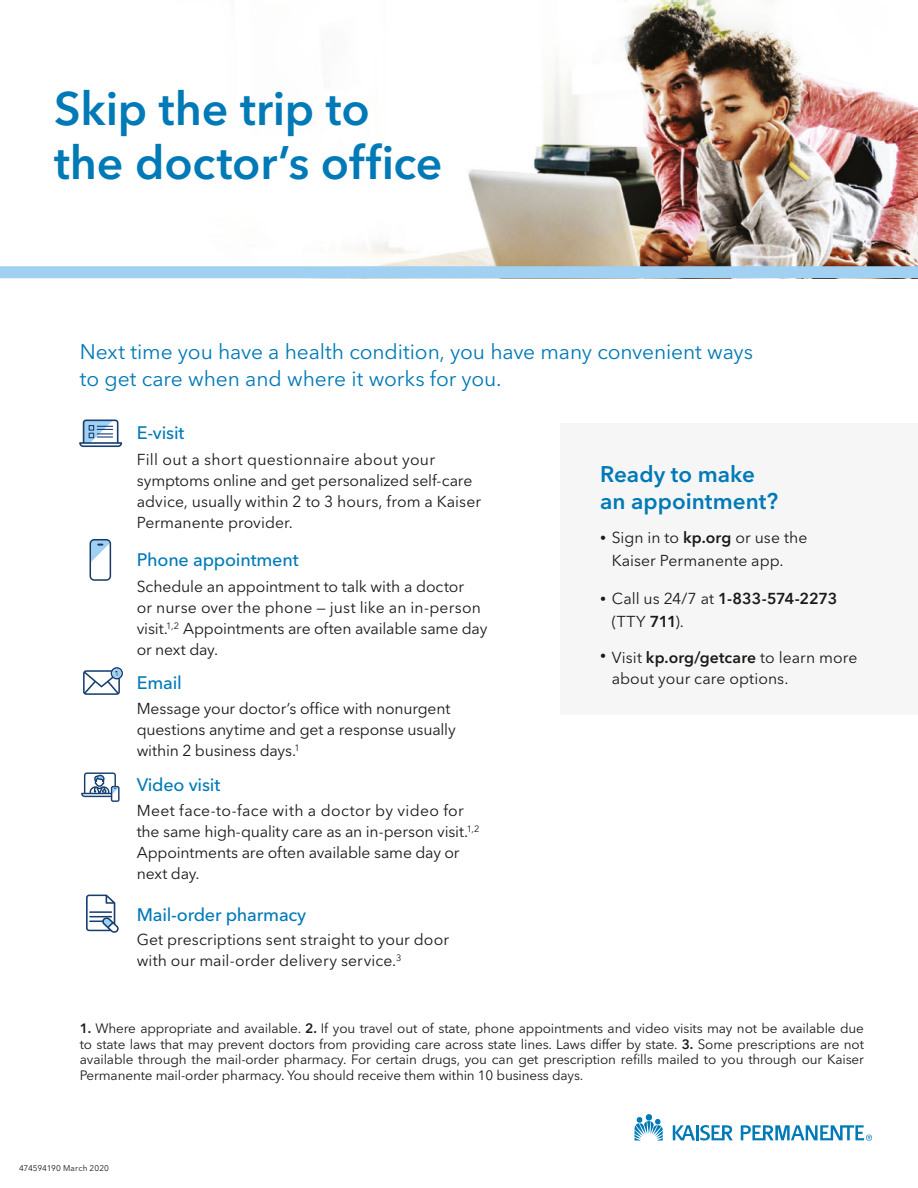
<style>
.page{position:relative;width:918px;height:1188px;background:#fff}
.page>*{position:absolute;margin:0;border:0;box-sizing:border-box;transform-origin:0 0}
.Intro{font:600 46.5px/54px "Avenir Next LT Pro";letter-spacing:-.005em;color:#007ab7}
.No_Spacing{font:600 22.5px/27px "Avenir Next LT Pro";color:#007ab7}
.No_Spacing-2{font:21px/27px "Avenir Next LT Pro";letter-spacing:-.005em;color:#007ab7}
.Body_Text{font:500 18px "Avenir Next LT Pro";letter-spacing:-.01em;color:#007ab7}
.Subhead{font:500 18px "Avenir Next LT Pro";letter-spacing:-.01em;color:#007ab7}
.Body_Text-2{font:15.75px/21px "Avenir Next LT Pro";letter-spacing:-.005em;color:#1a1a18}
.Subhead-2{font:15.75px/21px "Avenir Next LT Pro";color:#1a1a18}
.No_Spacing-3{font:15.75px/22.5px "Avenir Next LT Pro";color:#1a1a18}
.No_Spacing-4{font:13.5px/15.8px "Avenir Next LT Pro";letter-spacing:-.01em;color:#1a1a18;text-align:justify}
.No_Spacing-5{font:12px "Avenir Next LT Pro";color:#1a1a18}
.t1{font:8.25px "Avenir Next LT Pro";letter-spacing:.01em;color:#1a1a18}
.s1{font-weight:600}
</style>
<div class="page">
<img style="left:359px;top:0;width:559px;height:266px">
<div style="left:561px;top:424px;width:357px;height:291px;background:#f6f6f6"></div>
<div style="left:0;top:266px;width:918px;height:12px;background:#a1d1f2"></div>
<svg style="left:634px;top:1116px;width:29px;height:25px"></svg>
<div style="left:646px;top:1114px;width:6px;height:7px;background:#007ab7;border-radius:50%"></div>
<svg style="left:673px;top:1125px;width:60px;height:16px"></svg>
<svg style="left:741px;top:1125px;width:131px;height:16px"></svg>
<svg style="left:81px;top:772px;width:39px;height:30px"></svg>
<svg style="left:83px;top:667px;width:40px;height:28px"></svg>
<svg style="left:79px;top:420px;width:43px;height:27px"></svg>
<svg style="left:86px;top:895px;width:33px;height:38px"></svg>
<svg style="left:90px;top:539px;width:21px;height:42px"></svg>
<p class="Intro" style="left:54px;top:82px;width:390px">Skip the trip to the doctor’s office</p>
<p class="No_Spacing-2" style="left:80px;top:339px;width:675px">Next time you have a health condition, you have many convenient ways to get care when and where it works for you.</p>
<p class="Subhead" style="left:137px;top:422px;width:49px">E-visit</p>
<p class="Subhead-2" style="left:137px;top:449px;width:346px">Fill out a short questionnaire about your symptoms online and get personalized self-care advice, usually within 2 to 3 hours, from a Kaiser Permanente provider.</p>
<p class="Body_Text" style="left:137px;top:549px;width:163px">Phone appointment</p>
<p class="Body_Text-2" style="left:137px;top:576px;width:352px">Schedule an appointment to talk with a doctor<br>or nurse over the phone — just like an in-person visit.<sup>1,2</sup> Appointments are often available same day or next day.</p>
<p class="Subhead" style="left:137px;top:672px;width:47px">Email</p>
<p class="Body_Text-2" style="left:137px;top:698px;width:321px">Message your doctor’s office with nonurgent questions anytime and get a response usually within 2 business days.<sup>1</sup></p>
<p class="Subhead" style="left:137px;top:774px;width:85px">Video visit</p>
<p class="Body_Text-2" style="left:137px;top:800px;width:344px">Meet face-to-face with a doctor by video for the same high-quality care as an in-person visit.<sup>1,2<br></sup>Appointments are often available same day or next day.</p>
<p class="Body_Text" style="left:137px;top:904px;width:171px">Mail-order pharmacy</p>
<p class="Body_Text-2" style="left:137px;top:929px;width:314px">Get prescriptions sent straight to your door with our mail-order delivery service.<sup>3</sup></p>
<p class="No_Spacing" style="left:600px;top:461px;width:179px">Ready to make an appointment?</p>
<p class="No_Spacing-3" style="left:612px;top:527px;width:197px">Sign in to <span class="s1">kp.org</span> or use the<br>Kaiser Permanente app.</p>
<p class="No_Spacing-3" style="left:612px;top:587px;width:227px">Call us 24/7 at <span class="s1">1-833-574-2273 </span>(TTY <span class="s1">711</span>).</p>
<p class="No_Spacing-3" style="left:612px;top:647px;width:247px;line-height:21px">Visit <span class="s1">kp.org/getcare</span> to learn more about your care options.</p>
<p class="No_Spacing-5" style="left:600px;top:530px;width:7px">•</p>
<p class="No_Spacing-5" style="left:600px;top:591px;width:7px">•</p>
<p class="No_Spacing-5" style="left:600px;top:649px;width:7px">•</p>
<p class="No_Spacing-4" style="left:80px;top:1020px;width:786px"><span class="s1">1.</span> Where appropriate and available. <span class="s1">2.</span> If you travel out of state, phone appointments and video visits may not be available due to state laws that may prevent doctors from providing care across state lines. Laws differ by state. <span class="s1">3.</span> Some prescriptions are not available through the mail-order pharmacy. For certain drugs, you can get prescription refills mailed to you through our Kaiser Permanente mail-order pharmacy. You should receive them within 10 business days.</p>
<p class="t1" style="left:19px;top:1164px;width:91px">474594190 March 2020</p>
</div>
